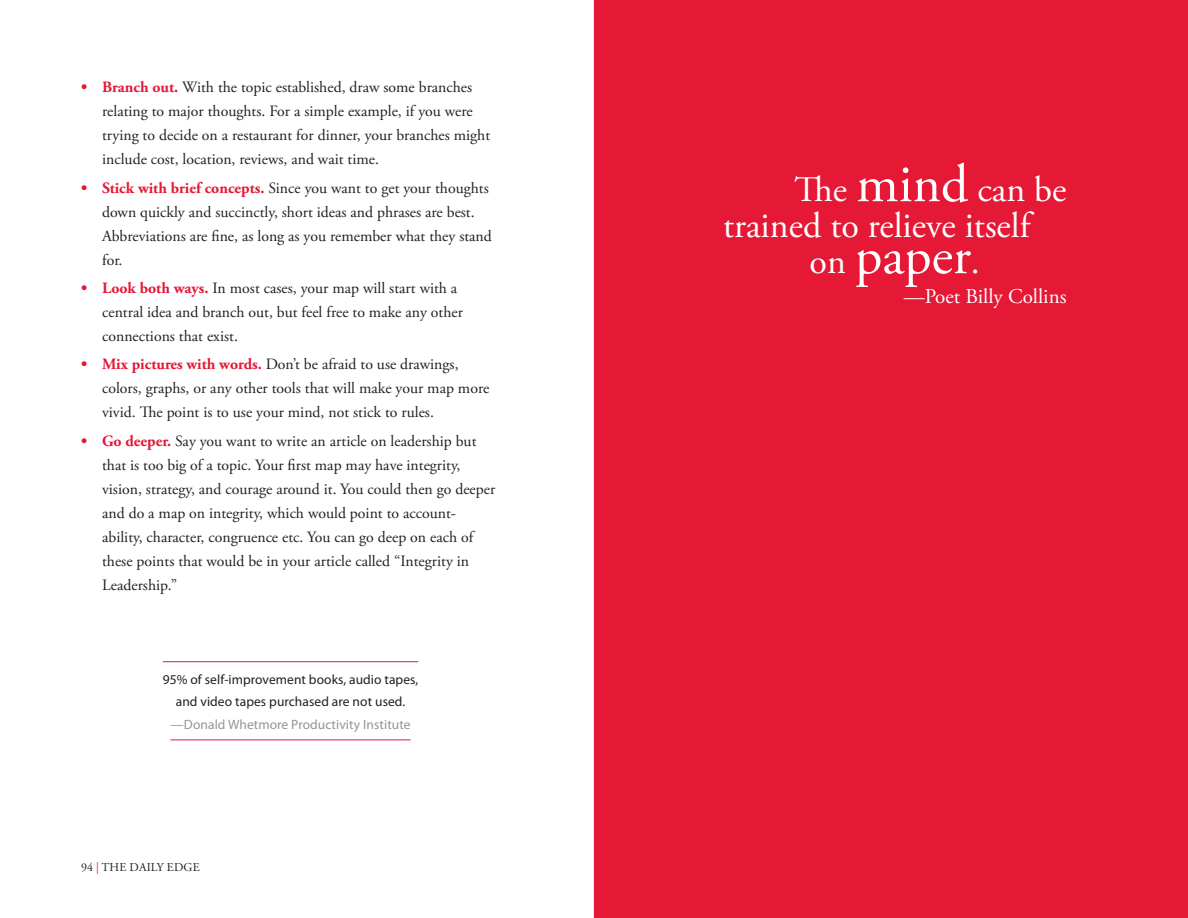
<style>
.page{position:relative;width:1188px;height:918px;background:#fff}
.page>*{position:absolute;margin:0;border:0;box-sizing:border-box;transform-origin:0 0}
.big_quote{font:54px "Adobe Garamond Pro";color:#fff}
.big_quote-2{font:36px "Adobe Garamond Pro";color:#fff}
.big_quote_author{font:21px "Adobe Garamond Pro";color:#fff}
.bullet-reg{font:15.75px/24px "Adobe Garamond Pro";color:#231f20}
.bullet-last{font:15.75px/24px "Adobe Garamond Pro";color:#231f20}
.inline_body_-_top{font:13.5px "Myriad Pro";letter-spacing:.005em;color:#231f20}
.inline_body_-_bottom{font:13.5px "Myriad Pro";letter-spacing:.005em;color:#939598}
.inline_body-_middle{font:13.5px "Myriad Pro";letter-spacing:.005em;color:#231f20}
.body-sm{font:12px "Adobe Garamond Pro";letter-spacing:.015em;color:#231f20}
.s1{font-weight:700;color:#e51836}
.s2{color:#e51836}
.s3{font-size:54px}
.s4{font-size:36px}
</style>
<div class="page">
<hr style="left:593px;top:0;width:2px;height:918px;background:#e6e7e9">
<div style="left:594px;top:0;width:594px;height:918px;background:#e51836"></div>
<hr style="left:163px;top:661px;width:255px;height:1px;background:#e51836">
<hr style="left:170px;top:740px;width:241px;height:1px;background:#e51836">
<p class="bullet-reg" style="left:102px;top:76px;width:390px;text-indent:-21px"><span class="s1">• Branch out.</span> With the topic established, draw some branches relating to major thoughts. For a simple example, if you were trying to decide on a restaurant for dinner, your branches might include cost, location, reviews, and wait time.</p>
<p class="bullet-reg" style="left:102px;top:176px;width:391px;text-indent:-21px"><span class="s1">• Stick with brief concepts.</span> Since you want to get your thoughts down quickly and succinctly, short ideas and phrases are best.<br>Abbreviations are fine, as long as you remember what they stand for.</p>
<p class="bullet-reg" style="left:102px;top:277px;width:362px;text-indent:-21px"><span class="s1">• Look both ways.</span> In most cases, your map will start with a central idea and branch out, but feel free to make any other connections that exist.</p>
<p class="bullet-reg" style="left:102px;top:353px;width:389px;text-indent:-21px"><span class="s1">• Mix pictures with words.</span> Don’t be afraid to use drawings, colors, graphs, or any other tools that will make your map more vivid. The point is to use your mind, not stick to rules.</p>
<p class="bullet-last" style="left:102px;top:429px;width:395px;text-indent:-21px"><span class="s1">• Go deeper.</span> Say you want to write an article on leadership but that is too big of a topic. Your first map may have integrity, vision, strategy, and courage around it. You could then go deeper and do a map on integrity, which would point to account&shy;ability, character, congruence etc. You can go deep on each of these points that would be in your article called “Integrity in Leadership.”</p>
<p class="inline_body_-_top" style="left:163px;top:671px;width:257px">95% of self-improvement books, audio tapes,</p>
<p class="inline_body-_middle" style="left:176px;top:693px;width:231px">and video tapes purchased are not used.</p>
<p class="inline_body_-_bottom" style="left:170px;top:716px;width:242px">—Donald Whetmore Productivity Institute</p>
<p class="body-sm" style="left:81px;top:860px;width:120px">94 <span class="s2">|</span> THE DAILY EDGE</p>
<p class="big_quote-2" style="left:795px;top:168px;width:273px">The <span class="s3">mind</span> can be</p>
<p class="big_quote-2" style="left:723px;top:204px;width:309px">trained to relieve itself</p>
<p class="big_quote" style="left:810px;top:224px;width:172px"><span class="s4">on</span> paper<span class="s4">.</span></p>
<p class="big_quote_author" style="left:904px;top:284px;width:164px">—Poet Billy Collins</p>
</div>
